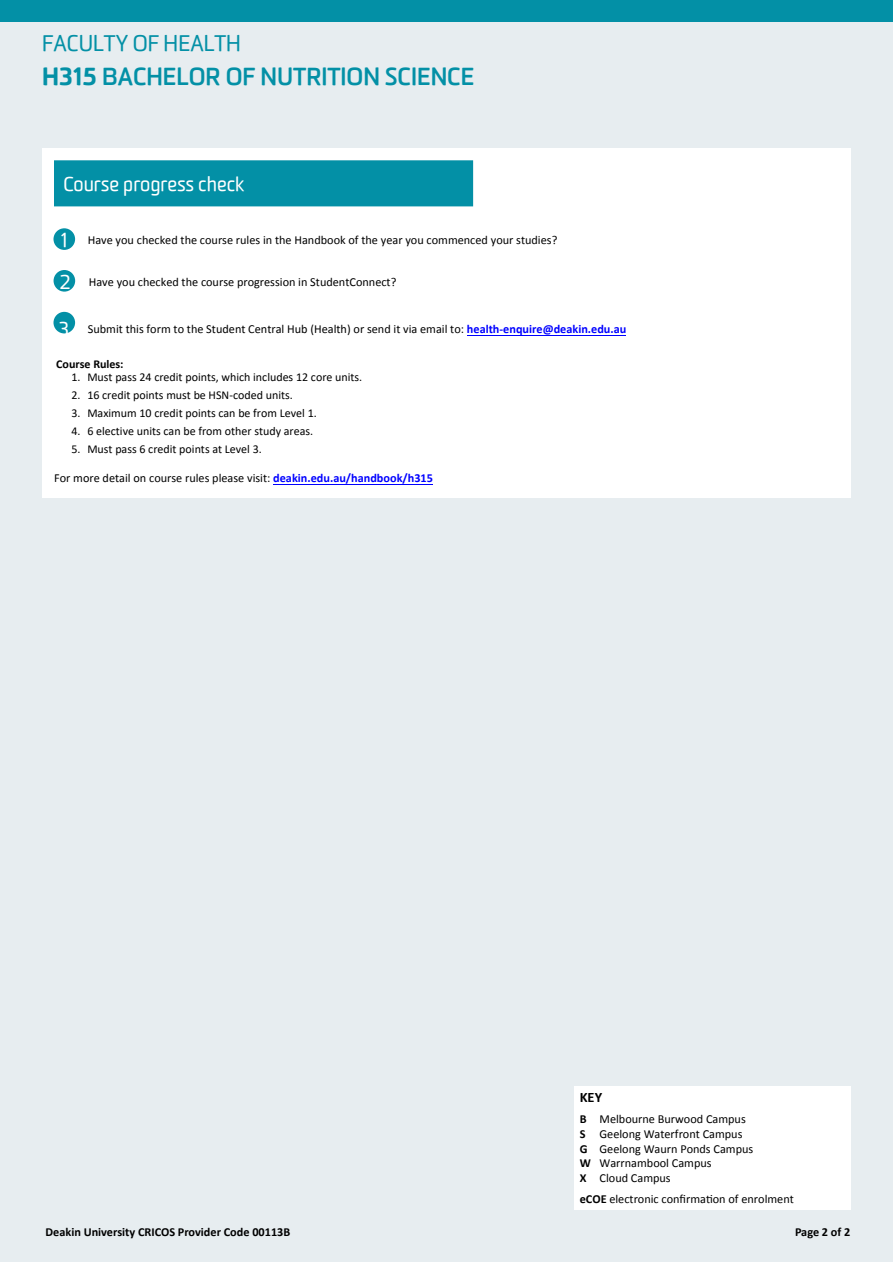
<style>
.page{position:relative;width:893px;height:1263px;background:#fff}
.page>*{position:absolute;margin:0;border:0;box-sizing:border-box;transform-origin:0 0}
.t1{font:700 24px "Worldly";color:#0390a6}
.t2{font:21.9px "Worldly";color:#0390a6}
.t3{font:19.5px "Worldly";color:#fff}
.Paragraph{font:700 14.4px "Calibri";color:#000}
.Paragraph-2{font:12.3px "Calibri";color:#000}
.t4{font:700 12.3px "Calibri";color:#000}
.t5{font:12px "Calibri";color:#000}
.t6{font:700 12px "Calibri";color:#000}
.s1{font-weight:900}
.s2{font-family:"Worldly";font-size:19.5px;color:#fff}
.s3{font-weight:700;color:#00f}
.s4{font-weight:700}
</style>
<div class="page">
<div style="left:0;top:0;width:893px;height:1261px;background:#e7edf0"></div>
<div style="left:0;top:0;width:893px;height:22px;background:#0390a6"></div>
<div style="left:574px;top:1086px;width:276px;height:124px;background:#fff"></div>
<div style="left:43px;top:149px;width:808px;height:349px;background:#fff"></div>
<div style="left:54px;top:160px;width:419px;height:46px;background:#0390a6;border:2px solid #0390a6"></div>
<div style="left:53px;top:228px;width:22px;height:22px;background:#0390a6;border-radius:50%"></div>
<div style="left:54px;top:270px;width:21px;height:22px;background:#0390a6;border-radius:50%"></div>
<div style="left:53px;top:312px;width:22px;height:21px;background:#0390a6;border-radius:50%"></div>
<hr style="left:467px;top:335px;width:159px;height:1px;background:#00f">
<hr style="left:274px;top:484px;width:159px;height:1px;background:#00f">
<p class="t2" style="left:42px;top:30px;width:200px">FACULTY OF HEALTH</p>
<p class="t1" style="left:42px;top:61px;width:434px"><span class="s1">H315</span> BACHELOR OF NUTRITION SCIENCE</p>
<p class="t3" style="left:63px;top:172px;width:182px">Course progress check</p>
<p class="Paragraph-2" style="left:60px;top:232px;width:499px"><span class="s2">1</span> Have you checked the course rules in the Handbook of the year you commenced your studies?</p>
<p class="Paragraph-2" style="left:60px;top:274px;width:338px"><span class="s2">2</span> Have you checked the course progression in StudentConnect?</p>
<p class="Paragraph-2" style="left:59px;top:321px;width:569px"><span class="s2">3</span> Submit this form to the Student Central Hub (Health) or send it via email to: <span class="s3">health-enquire@deakin.edu.au</span></p>
<p class="t6" style="left:56px;top:356px;width:69px">Course Rules:</p>
<p class="t5" style="left:71px;top:369px;width:292px">1. Must pass 24 credit points, which includes 12 core units.</p>
<p class="t5" style="left:71px;top:387px;width:223px">2. 16 credit points must be HSN-coded units.</p>
<p class="t5" style="left:71px;top:405px;width:247px">3. Maximum 10 credit points can be from Level 1.</p>
<p class="t5" style="left:71px;top:423px;width:243px">4. 6 elective units can be from other study areas.</p>
<p class="t5" style="left:71px;top:441px;width:192px">5. Must pass 6 credit points at Level 3.</p>
<p class="Paragraph-2" style="left:54px;top:470px;width:380px">For more detail on course rules please visit: <span class="s3">deakin.edu.au/</span><span class="s3">handbook/h315</span></p>
<p class="Paragraph" style="left:580px;top:1088px;width:24px">KEY</p>
<p class="Paragraph-2" style="left:580px;top:1111px;width:168px"><span class="s4">B</span> Melbourne Burwood Campus</p>
<p class="Paragraph-2" style="left:580px;top:1126px;width:164px"><span class="s4">S</span> Geelong Waterfront Campus</p>
<p class="Paragraph-2" style="left:580px;top:1141px;width:175px"><span class="s4">G</span> Geelong Waurn Ponds Campus</p>
<p class="Paragraph-2" style="left:580px;top:1155px;width:133px"><span class="s4">W</span> Warrnambool Campus</p>
<p class="Paragraph-2" style="left:580px;top:1170px;width:93px"><span class="s4">X</span> Cloud Campus</p>
<p class="Paragraph-2" style="left:580px;top:1191px;width:216px"><span class="s4">eCOE</span> electronic confirmation of enrolment</p>
<p class="t4" style="left:46px;top:1224px;width:246px">Deakin University CRICOS Provider Code 00113B</p>
<p class="t4" style="left:795px;top:1224px;width:57px">Page 2 of 2</p>
</div>
